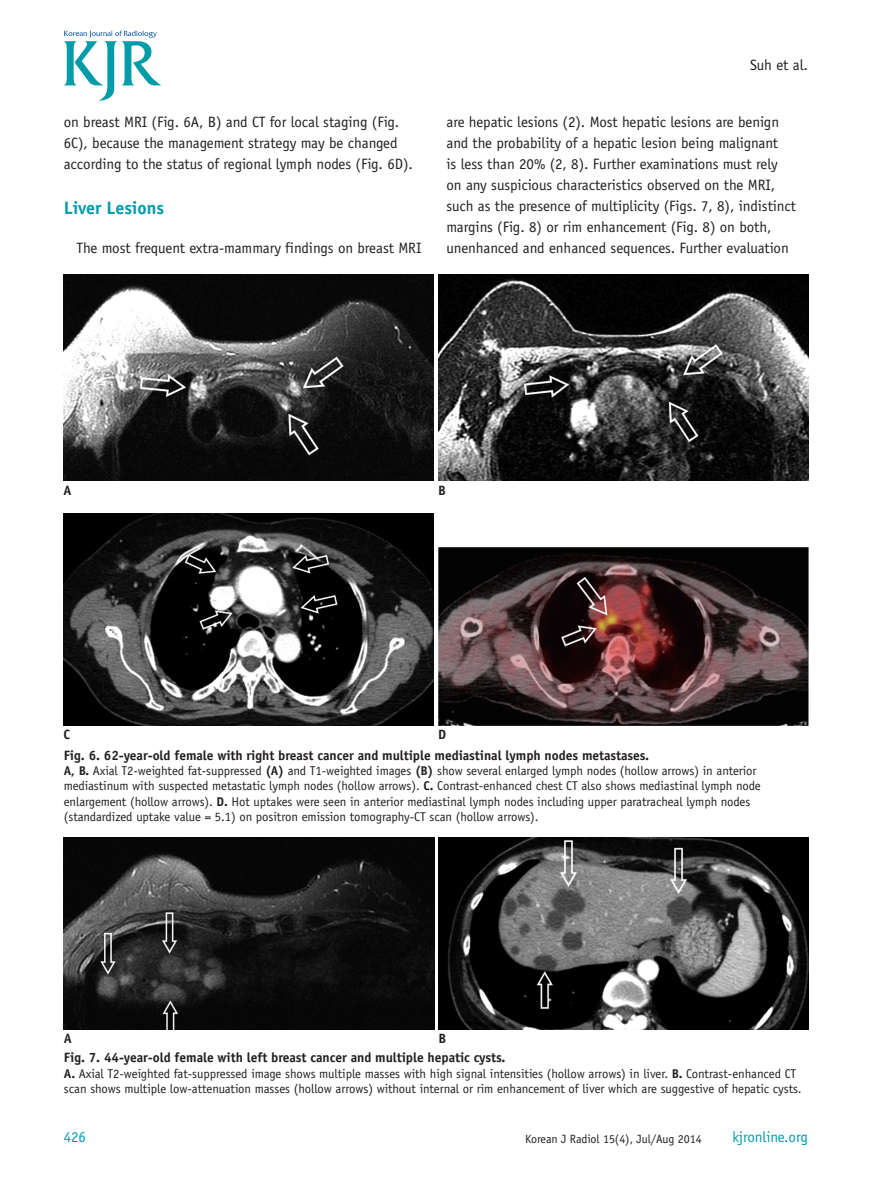
<style>
.page{position:relative;width:893px;height:1191px;background:#fff}
.page>*{position:absolute;margin:0;border:0;box-sizing:border-box;transform-origin:0 0}
.큰제목{font:700 18px "Officina Sans Std";letter-spacing:-.005em;color:#009caa}
.본문{font:15px/21px "Officina Sans Std";letter-spacing:-.005em;color:#231f20}
.t1{font:15px "Officina Sans Std";letter-spacing:-.005em;color:#009caa}
.그림제목{font:700 13.5px "Officina Sans Std";letter-spacing:-.005em;color:#231f20}
.그림제목-2{font:12.75px/15.3px "Officina Sans Std";letter-spacing:-.005em;color:#231f20}
.t2{font:12px "Officina Sans Std";letter-spacing:-.005em;color:#231f20}
.s1{font-weight:700}
</style>
<div class="page">
<svg style="left:64px;top:31px;width:97px;height:70px"></svg>
<img style="left:64px;top:274px;width:370px;height:207px">
<img style="left:64px;top:513px;width:370px;height:213px">
<img style="left:438px;top:274px;width:371px;height:207px">
<img style="left:438px;top:547px;width:371px;height:179px">
<img style="left:64px;top:837px;width:370px;height:192px">
<img style="left:438px;top:837px;width:370px;height:192px">
<p class="본문" style="left:64px;top:112px;width:351px">on breast MRI (Fig. 6A, B) and CT for local staging (Fig.<br>6C), because the management strategy may be changed according to the status of regional lymph nodes (Fig. 6D).</p>
<p class="큰제목" style="left:64px;top:196px;width:102px">Liver Lesions</p>
<p class="본문" style="left:77px;top:238px;width:347px">The most frequent extra-mammary findings on breast MRI</p>
<p class="본문" style="left:750px;top:54px;width:59px">Suh et al.</p>
<p class="본문" style="left:446px;top:112px;width:351px">are hepatic lesions (2). Most hepatic lesions are benign and the probability of a hepatic lesion being malignant<br>is less than 20% (2, 8). Further examinations must rely on any suspicious characteristics observed on the MRI, such as the presence of multiplicity (Figs. 7, 8), indistinct margins (Fig. 8) or rim enhancement (Fig. 8) on both, unenhanced and enhanced sequences. Further evaluation</p>
<p class="그림제목" style="left:64px;top:481px;width:10px">A</p>
<p class="그림제목" style="left:438px;top:481px;width:9px">B</p>
<p class="그림제목" style="left:64px;top:726px;width:8px">C</p>
<p class="그림제목" style="left:438px;top:726px;width:10px">D</p>
<p class="그림제목" style="left:64px;top:746px;width:587px">Fig. 6. 62-year-old female with right breast cancer and multiple mediastinal lymph nodes metastases.</p>
<p class="그림제목-2" style="left:64px;top:763px;width:698px"><span class="s1">A, B.</span> Axial T2-weighted fat-suppressed <span class="s1">(A)</span> and T1-weighted images <span class="s1">(B)</span> show several enlarged lymph nodes (hollow arrows) in anterior mediastinum with suspected metastatic lymph nodes (hollow arrows). <span class="s1">C.</span> Contrast-enhanced chest CT also shows mediastinal lymph node enlargement (hollow arrows). <span class="s1">D.</span> Hot uptakes were seen in anterior mediastinal lymph nodes including upper paratracheal lymph nodes (standardized uptake value = 5.1) on positron emission tomography-CT scan (hollow arrows).</p>
<p class="그림제목" style="left:64px;top:1030px;width:10px">A</p>
<p class="그림제목" style="left:438px;top:1030px;width:9px">B</p>
<p class="그림제목" style="left:64px;top:1049px;width:443px">Fig. 7. 44-year-old female with left breast cancer and multiple hepatic cysts.</p>
<p class="그림제목-2" style="left:64px;top:1065px;width:739px"><span class="s1">A.</span> Axial T2-weighted fat-suppressed image shows multiple masses with high signal intensities (hollow arrows) in liver. <span class="s1">B.</span> Contrast-enhanced CT scan shows multiple low-attenuation masses (hollow arrows) without internal or rim enhancement of liver which are suggestive of hepatic cysts.</p>
<p class="t1" style="left:64px;top:1128px;width:24px">426</p>
<p class="t2" style="left:525px;top:1132px;width:178px">Korean J Radiol 15(4), Jul/Aug 2014</p>
<p class="t1" style="left:732px;top:1128px;width:77px">kjronline.org</p>
</div>
